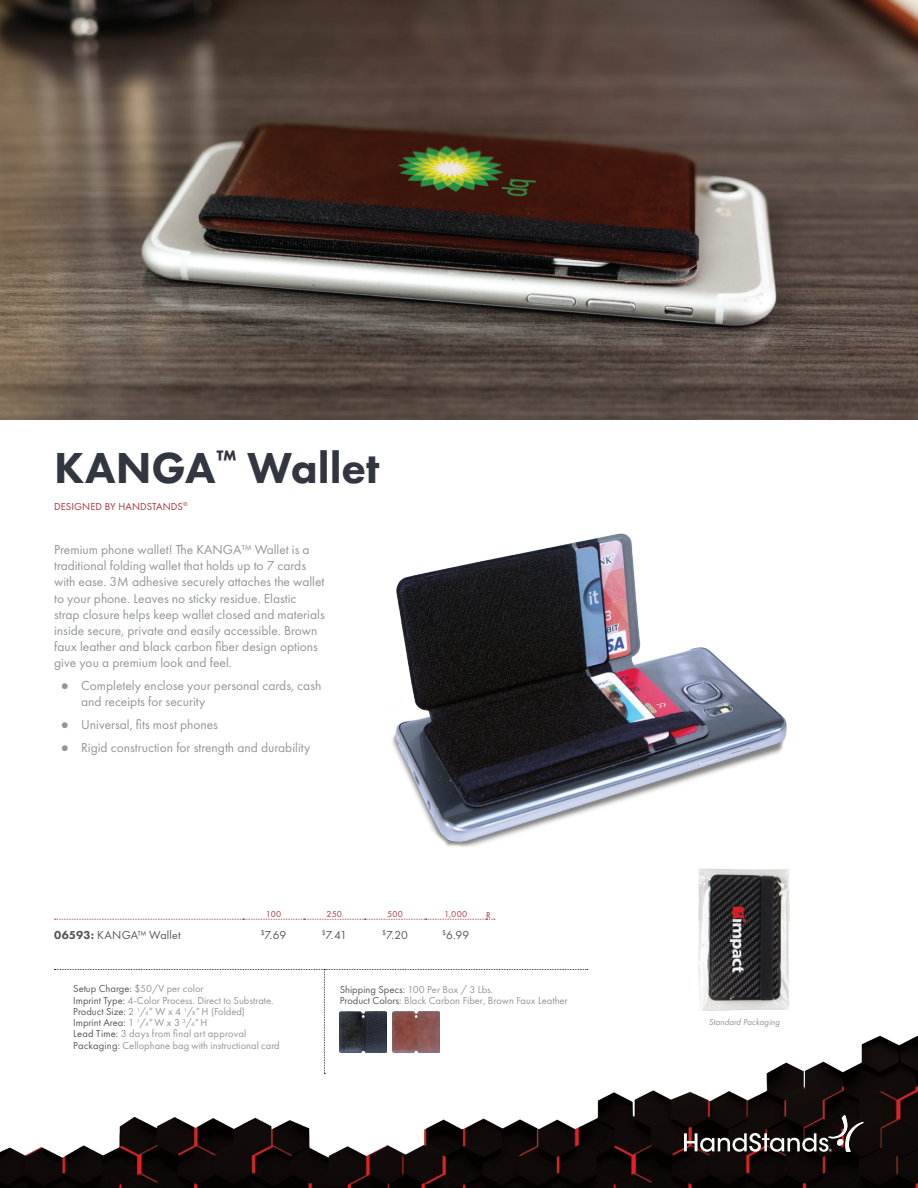
<style>
.page{position:relative;width:918px;height:1188px;background:#fff}
.page>*{position:absolute;margin:0;border:0;box-sizing:border-box;transform-origin:0 0}
.t1{font:800 45px "Futura PT";color:#323640}
.Bullet_Points{font:13.5px/16.2px "Futura PT";color:#939598}
.Pricing{font:12px "Futura PT";letter-spacing:-.005em;color:#57585a}
.Item_Number{font:12px "Futura PT";letter-spacing:.015em;color:#57585a}
.Extended_Info_Subhea{font:10.5px "Futura PT";color:#939598}
.Extended_Info_Subhea-2{font:10.5px "Futura PT";letter-spacing:.02em;color:#939598}
.Extended_Info_Subhea-3{font:10.5px "Futura PT";color:#57585a}
.t2{font:10.5px "Futura PT";letter-spacing:.01em;color:#ab3439}
.Extended_Info_Subhea-4{font:italic 9px "Futura PT";letter-spacing:-.005em;color:#939598}
.Pricing_Quantities{font:9px "Futura PT";letter-spacing:.03em;color:#ab3439}
.X_R_Code{font:9px "Futura PT";color:#ab3439}
.s1{font-family:"Arial"}
.s2{font-weight:800}
.s3{color:#57585a}
.s4{font-size:6.15px}
.s5{color:#939598}
.s6{font-size:6.15px;color:#939598}
</style>
<div class="page">
<img style="left:0;top:1035px;width:918px;height:153px">
<svg style="left:54px;top:969px;width:534px;height:105px"></svg>
<svg style="left:684px;top:1115px;width:180px;height:37px;background:#3e3635"></svg>
<svg style="left:55px;top:919px;width:440px;height:1px"></svg>
<img style="left:340px;top:1012px;width:46px;height:40px">
<img style="left:392px;top:1012px;width:47px;height:40px">
<img style="left:392px;top:533px;width:395px;height:314px">
<img style="left:698px;top:868px;width:92px;height:142px">
<img style="left:0;top:0;width:918px;height:419px">
<p class="t1" style="left:54px;top:440px;width:327px">KANGA<sup>™</sup> Wallet</p>
<p class="t2" style="left:54px;top:500px;width:135px">DESIGNED BY HANDSTANDS<sup>®</sup></p>
<p class="Bullet_Points" style="left:54px;top:541px;width:272px">Premium phone wallet! The KANGA™ Wallet is a traditional folding wallet that holds up to 7 cards with ease. 3M adhesive securely attaches the wallet to your phone. Leaves no sticky residue. Elastic strap closure helps keep wallet closed and materials inside secure, private and easily accessible. Brown faux leather and black carbon fiber design options give you a premium look and feel.</p>
<p class="Bullet_Points" style="left:81px;top:678px;width:242px;text-indent:-20px"><span class="s1">●</span> Completely enclose your personal cards, cash and receipts for security</p>
<p class="Bullet_Points" style="left:61px;top:717px;width:159px"><span class="s1">●</span> Universal, fits most phones</p>
<p class="Bullet_Points" style="left:61px;top:740px;width:251px"><span class="s1">●</span> Rigid construction for strength and durability</p>
<p class="Pricing_Quantities" style="left:266px;top:909px;width:17px">100</p>
<p class="Pricing_Quantities" style="left:327px;top:909px;width:17px">250</p>
<p class="Pricing_Quantities" style="left:387px;top:909px;width:17px">500</p>
<p class="Pricing_Quantities" style="left:444px;top:909px;width:25px">1,000</p>
<p class="X_R_Code" style="left:486px;top:910px;width:6px">R</p>
<p class="Item_Number" style="left:54px;top:928px;width:128px"><span class="s2">06593:</span> KANGA™ Wallet</p>
<p class="Pricing" style="left:261px;top:928px;width:27px"><sup>$</sup>7.69</p>
<p class="Pricing" style="left:322px;top:928px;width:27px"><sup>$</sup>7.41</p>
<p class="Pricing" style="left:382px;top:928px;width:27px"><sup>$</sup>7.20</p>
<p class="Pricing" style="left:442px;top:928px;width:29px"><sup>$</sup>6.99</p>
<p class="Extended_Info_Subhea" style="left:73px;top:983px;width:132px"><span class="s3">Setup Charge:</span> $50/V per color</p>
<p class="Extended_Info_Subhea" style="left:73px;top:994px;width:202px"><span class="s3">Imprint Type:</span> 4-Color Process. Direct to Substrate.</p>
<p class="Extended_Info_Subhea" style="left:73px;top:1005px;width:173px"><span class="s3">Product Size:</span> 2 <sup>1</sup>/<span class="s4">4</span>” W x 4 <sup>1</sup>/<span class="s4">8</span>”H (Folded)</p>
<p class="Extended_Info_Subhea-3" style="left:73px;top:1017px;width:136px">Imprint Area: <span class="s5">1</span> <sup>1</sup><span class="s5">/</span><span class="s6">4</span><span class="s5">”W x 3</span> <sup>3</sup><span class="s5">/</span><span class="s6">4</span><span class="s5">”H</span></p>
<p class="Extended_Info_Subhea-2" style="left:73px;top:1028px;width:175px"><span class="s3">Lead Time:</span> 3 days from final art approval</p>
<p class="Extended_Info_Subhea" style="left:73px;top:1039px;width:208px"><span class="s3">Packaging:</span> Cellophane bag with instructional card</p>
<p class="Extended_Info_Subhea" style="left:340px;top:983px;width:155px"><span class="s3">Shipping Specs:</span> 100 Per Box / 3 Lbs.</p>
<p class="Extended_Info_Subhea" style="left:340px;top:994px;width:229px"><span class="s3">Product Colors:</span> Black Carbon Fiber, Brown Faux Leather</p>
<p class="Extended_Info_Subhea-4" style="left:709px;top:1017px;width:72px">Standard Packaging</p>
</div>
